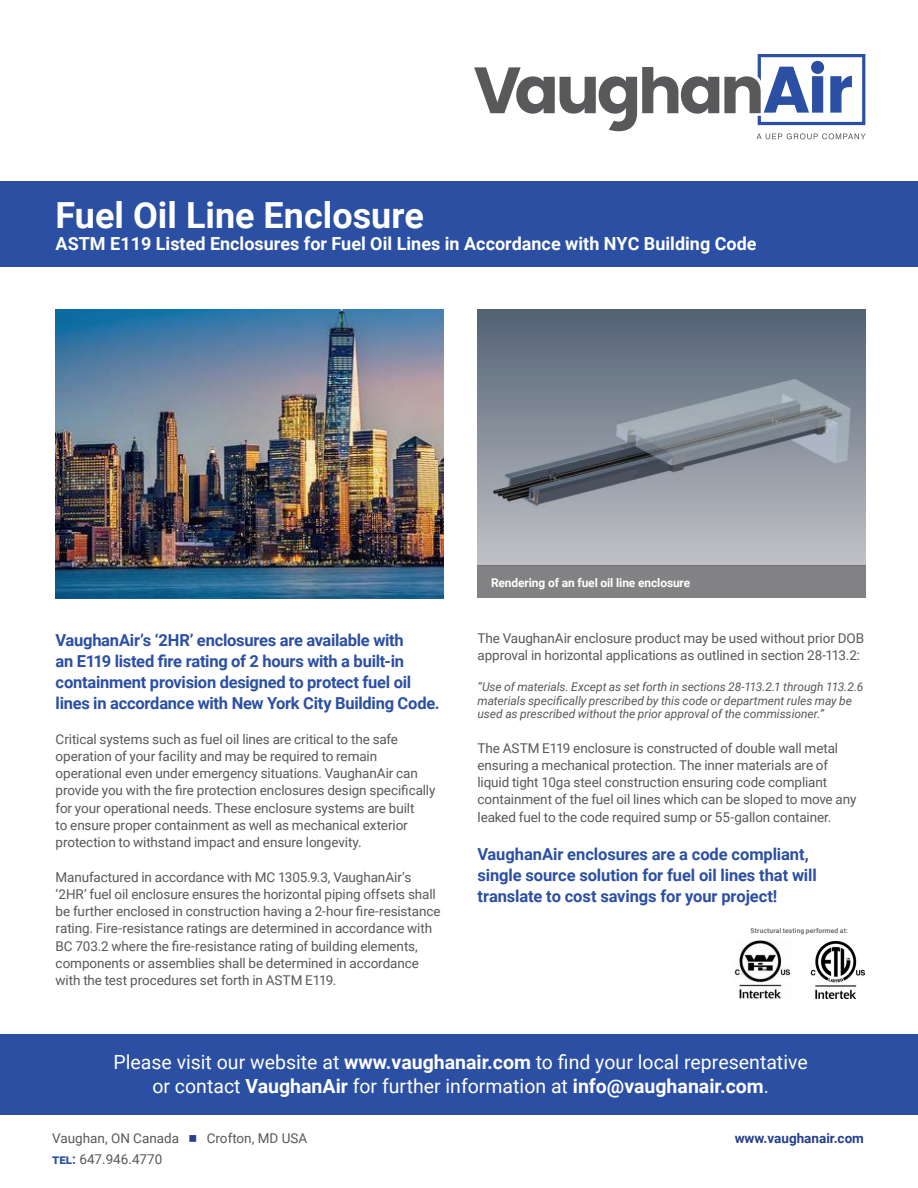
<style>
.page{position:relative;width:918px;height:1188px;background:#fff}
.page>*{position:absolute;margin:0;border:0;box-sizing:border-box;transform-origin:0 0}
.t1{font:700 36px "Roboto";color:#fff}
.t2{font:19.5px/24px "Roboto";color:#fff;text-align:center}
.t3{font:700 18px "Roboto";color:#fff}
.t4{font:700 16.5px/21px "Roboto";letter-spacing:-.015em;color:#2b4fa3}
.t5{font:13.5px/17.2px "Roboto";letter-spacing:-.01em;color:#57585a}
.t6{font:700 13.5px "Roboto";color:#253f8e}
.t7{font:italic 12px/13.5px "Roboto";letter-spacing:-.005em;color:#57585a}
.t8{font:700 12px "Roboto";letter-spacing:-.01em;color:#fff}
.t9{font:500 6.75px "Roboto";letter-spacing:.015em;color:#57585a}
.s1{font-weight:700}
.s2{font-weight:700;color:#2b4fa3}
</style>
<div class="page">
<div style="left:0;top:181px;width:918px;height:86px;background:#2b4fa3"></div>
<img style="left:56px;top:310px;width:388px;height:288px">
<img style="left:478px;top:310px;width:388px;height:256px">
<svg style="left:474px;top:54px;width:392px;height:85px"></svg>
<div style="left:0;top:1034px;width:918px;height:81px;background:#2b4fa3"></div>
<div style="left:478px;top:566px;width:388px;height:32px;background:#828284"></div>
<img style="left:810px;top:942px;width:54px;height:56px">
<img style="left:734px;top:940px;width:57px;height:59px">
<p class="t1" style="left:56px;top:190px;width:370px">Fuel Oil Line Enclosure</p>
<p class="t3" style="left:56px;top:230px;width:702px">ASTM E119 Listed Enclosures for Fuel Oil Lines in Accordance with NYC Building Code</p>
<p class="t4" style="left:56px;top:629px;width:386px">VaughanAir’s ‘2HR’ enclosures are available with<br>an E119 listed fire rating of 2 hours with a built-in containment provision designed to protect fuel oil lines in accordance with New York City Building Code.</p>
<p class="t5" style="left:56px;top:730px;width:381px">Critical systems such as fuel oil lines are critical to the safe operation of your facility and may be required to remain operational even under emergency situations. VaughanAir can provide you with the fire protection enclosures design specifically for your operational needs. These enclosure systems are built<br>to ensure proper containment as well as mechanical exterior protection to withstand impact and ensure longevity.</p>
<p class="t5" style="left:56px;top:868px;width:386px">Manufactured in accordance with MC 1305.9.3, VaughanAir’s ‘2HR’ fuel oil enclosure ensures the horizontal piping offsets shall be further enclosed in construction having a 2-hour fire-resistance rating. Fire-resistance ratings are determined in accordance with BC 703.2 where the fire-resistance rating of building elements, components or assemblies shall be determined in accordance with the test procedures set forth in ASTM E119.</p>
<p class="t8" style="left:491px;top:574px;width:201px">Rendering of an fuel oil line enclosure</p>
<p class="t5" style="left:478px;top:629px;width:388px">The VaughanAir enclosure product may be used without prior DOB approval in horizontal applications as outlined in section 28-113.2:</p>
<p class="t7" style="left:478px;top:680px;width:387px">“Use of materials. Except as set forth in sections 28-113.2.1 through 113.2.6 materials specifically prescribed by this code or department rules may be used as prescribed without the prior approval of the commissioner.”</p>
<p class="t5" style="left:478px;top:739px;width:380px">The ASTM E119 enclosure is constructed of double wall metal ensuring a mechanical protection. The inner materials are of liquid tight 10ga steel construction ensuring code compliant containment of the fuel oil lines which can be sloped to move any leaked fuel to the code required sump or 55-gallon container.</p>
<p class="t4" style="left:478px;top:843px;width:341px">VaughanAir enclosures are a code compliant, single source solution for fuel oil lines that will translate to cost savings for your project!</p>
<p class="t9" style="left:751px;top:926px;width:99px">Structural testing performed at:</p>
<p class="t2" style="left:113px;top:1050px;width:696px">Please visit our website at <span class="s1">www.vaughanair.com</span> to find your local representative or contact <span class="s1">VaughanAir</span> for further information at <span class="s1">info@vaughanair.com</span>.</p>
<p class="t5" style="left:52px;top:1129px;width:129px">Vaughan, ON Canada</p>
<p class="t5" style="left:207px;top:1129px;width:102px">Crofton, MD USA</p>
<p class="t6" style="left:735px;top:1128px;width:131px">www.vaughanair.com</p>
<p class="t5" style="left:52px;top:1150px;width:112px"><span class="s2">tel:</span> 647.946.4770</p>
</div>
